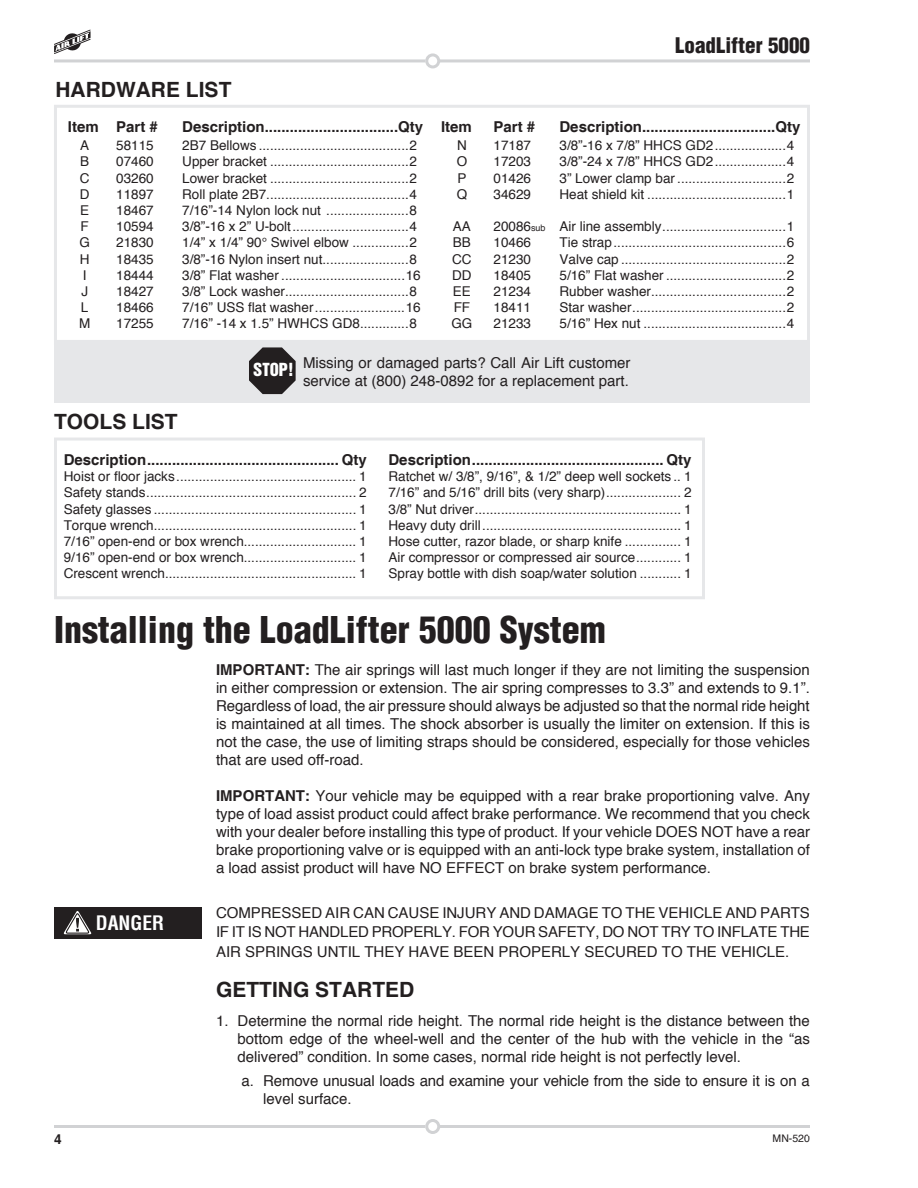
<style>
.page{position:relative;width:918px;height:1188px;background:#fff}
.page>*{position:absolute;margin:0;border:0;box-sizing:border-box;transform-origin:0 0}
.t1{font:900 condensed 36px "Helvetica";color:#231f20}
.t2{font:700 21px "Helvetica";color:#231f20}
.t3{font:900 condensed 21px "Helvetica";color:#231f20}
.t4{font:700 condensed 19.5px "Helvetica";color:#fff}
.t5{font:16.5px "Helvetica Inserat LT Std";color:#fff}
.t6{font:15px/18px "Helvetica";color:#231f20;text-align:justify}
.t7{font:700 15px "Helvetica";color:#231f20}
.t8{font:13.5px/16.2px "Helvetica";color:#231f20;text-align:justify}
.t9{font:700 13.5px "Helvetica";color:#231f20}
.t10{font:10.5px "Helvetica";color:#231f20}
.s1{font-size:9px}
.s2{font-weight:700}
</style>
<div class="page">
<hr style="left:439px;top:59px;width:371px;height:3px;background:#d1d2d4">
<div style="left:425px;top:53px;width:15px;height:15px;border:3px solid #d1d2d4;border-radius:50%"></div>
<hr style="left:54px;top:59px;width:371px;height:3px;background:#d1d2d4">
<hr style="left:439px;top:1125px;width:371px;height:3px;background:#d1d2d4">
<div style="left:425px;top:1119px;width:15px;height:15px;border:3px solid #d1d2d4;border-radius:50%"></div>
<hr style="left:54px;top:1125px;width:371px;height:3px;background:#d1d2d4">
<svg style="left:54px;top:29px;width:37px;height:25px"></svg>
<div style="left:54px;top:438px;width:651px;height:161px;border:3px solid #e6e7e9"></div>
<div style="left:54px;top:105px;width:756px;height:240px;border:3px solid #e6e7e9"></div>
<div style="left:54px;top:907px;width:148px;height:31px;background:#231f20"></div>
<svg style="left:63px;top:911px;width:29px;height:24px"></svg>
<div style="left:54px;top:340px;width:756px;height:63px;background:#e6e7e9"></div>
<svg style="left:249px;top:347px;width:47px;height:47px"></svg>
<h2 class="t2" style="left:55px;top:77px;width:178px">HARDWARE LIST</h2>
<p class="t7" style="left:68px;top:118px;width:92px">Item Part #</p>
<p class="t7" style="left:182px;top:118px;width:88px">Description................................</p>
<p class="t7" style="left:398px;top:118px;width:27px">Qty</p>
<p class="t8" style="left:80px;top:137px;width:11px">A</p>
<p class="t8" style="left:116px;top:137px;width:39px">58115</p>
<p class="t8" style="left:182px;top:137px;width:236px">2B7 Bellows ........................................2</p>
<p class="t8" style="left:80px;top:153px;width:11px">B</p>
<p class="t8" style="left:116px;top:153px;width:39px">07460</p>
<p class="t8" style="left:182px;top:153px;width:236px">Upper bracket .....................................2</p>
<p class="t8" style="left:80px;top:169px;width:11px">C</p>
<p class="t8" style="left:116px;top:169px;width:39px">03260</p>
<p class="t8" style="left:182px;top:169px;width:236px">Lower bracket .....................................2</p>
<p class="t8" style="left:80px;top:186px;width:11px">D</p>
<p class="t8" style="left:116px;top:186px;width:39px">11897</p>
<p class="t8" style="left:182px;top:186px;width:236px">Roll plate 2B7......................................4</p>
<p class="t8" style="left:80px;top:202px;width:11px">E</p>
<p class="t8" style="left:116px;top:202px;width:39px">18467</p>
<p class="t8" style="left:182px;top:202px;width:236px">7/16”-14 Nylon lock nut ......................8</p>
<p class="t8" style="left:81px;top:218px;width:10px">F</p>
<p class="t8" style="left:116px;top:218px;width:39px">10594</p>
<p class="t8" style="left:182px;top:218px;width:236px">3/8”-16 x 2” U-bolt...............................4</p>
<p class="t8" style="left:79px;top:234px;width:12px">G</p>
<p class="t8" style="left:116px;top:234px;width:39px">21830</p>
<p class="t8" style="left:182px;top:234px;width:236px">1/4” x 1/4” 90° Swivel elbow ...............2</p>
<p class="t8" style="left:80px;top:250px;width:11px">H</p>
<p class="t8" style="left:116px;top:250px;width:39px">18435</p>
<p class="t8" style="left:182px;top:250px;width:236px">3/8”-16 Nylon insert nut.......................8</p>
<p class="t8" style="left:83px;top:267px;width:5px">I</p>
<p class="t8" style="left:116px;top:267px;width:39px">18444</p>
<p class="t8" style="left:182px;top:267px;width:240px">3/8” Flat washer .................................16</p>
<p class="t8" style="left:81px;top:283px;width:8px">J</p>
<p class="t8" style="left:116px;top:283px;width:39px">18427</p>
<p class="t8" style="left:182px;top:283px;width:236px">3/8” Lock washer.................................8</p>
<p class="t8" style="left:81px;top:299px;width:9px">L</p>
<p class="t8" style="left:116px;top:299px;width:39px">18466</p>
<p class="t8" style="left:182px;top:299px;width:240px">7/16” USS flat washer........................16</p>
<p class="t8" style="left:79px;top:315px;width:13px">M</p>
<p class="t8" style="left:116px;top:315px;width:39px">17255</p>
<p class="t8" style="left:182px;top:315px;width:236px">7/16” -14 x 1.5” HWHCS GD8.............8</p>
<h2 class="t3" style="left:675px;top:32px;width:136px">LoadLifter 5000</h2>
<p class="t7" style="left:441px;top:118px;width:32px">Item</p>
<p class="t7" style="left:494px;top:118px;width:43px">Part #</p>
<p class="t7" style="left:560px;top:118px;width:88px">Description................................</p>
<p class="t7" style="left:775px;top:118px;width:27px">Qty</p>
<p class="t8" style="left:457px;top:137px;width:11px">N</p>
<p class="t8" style="left:493px;top:137px;width:39px">17187</p>
<p class="t8" style="left:559px;top:137px;width:236px">3/8”-16 x 7/8” HHCS GD2...................4</p>
<p class="t8" style="left:457px;top:153px;width:12px">O</p>
<p class="t8" style="left:493px;top:153px;width:39px">17203</p>
<p class="t8" style="left:559px;top:153px;width:236px">3/8”-24 x 7/8” HHCS GD2...................4</p>
<p class="t8" style="left:457px;top:169px;width:11px">P</p>
<p class="t8" style="left:493px;top:169px;width:39px">01426</p>
<p class="t8" style="left:559px;top:169px;width:236px">3” Lower clamp bar .............................2</p>
<p class="t8" style="left:457px;top:186px;width:12px">Q</p>
<p class="t8" style="left:493px;top:186px;width:39px">34629</p>
<p class="t8" style="left:559px;top:186px;width:236px">Heat shield kit .....................................1</p>
<p class="t8" style="left:453px;top:218px;width:20px">AA</p>
<p class="t8" style="left:493px;top:218px;width:302px">20086<span class="s1">sub</span> Air line assembly.................................1</p>
<p class="t8" style="left:453px;top:234px;width:20px">BB</p>
<p class="t8" style="left:493px;top:234px;width:39px">10466</p>
<p class="t8" style="left:559px;top:234px;width:236px">Tie strap..............................................6</p>
<p class="t8" style="left:452px;top:250px;width:21px">CC</p>
<p class="t8" style="left:493px;top:250px;width:39px">21230</p>
<p class="t8" style="left:559px;top:250px;width:236px">Valve cap ............................................2</p>
<p class="t8" style="left:452px;top:267px;width:21px">DD</p>
<p class="t8" style="left:493px;top:267px;width:39px">18405</p>
<p class="t8" style="left:559px;top:267px;width:236px">5/16” Flat washer ................................2</p>
<p class="t8" style="left:453px;top:283px;width:20px">EE</p>
<p class="t8" style="left:493px;top:283px;width:39px">21234</p>
<p class="t8" style="left:559px;top:283px;width:236px">Rubber washer....................................2</p>
<p class="t8" style="left:454px;top:299px;width:18px">FF</p>
<p class="t8" style="left:493px;top:299px;width:39px">18411</p>
<p class="t8" style="left:559px;top:299px;width:236px">Star washer.........................................2</p>
<p class="t8" style="left:451px;top:315px;width:23px">GG</p>
<p class="t8" style="left:493px;top:315px;width:39px">21233</p>
<p class="t8" style="left:559px;top:315px;width:236px">5/16” Hex nut ......................................4</p>
<p class="t5" style="left:253px;top:359px;width:42px">STOP!</p>
<p class="t6" style="left:303px;top:353px;width:329px">Missing or damaged parts? Call Air Lift customer service at (800) 248-0892 for a replacement part.</p>
<h2 class="t2" style="left:54px;top:409px;width:125px">TOOLS LIST</h2>
<p class="t7" style="left:64px;top:451px;width:88px">Description...............................................</p>
<p class="t7" style="left:342px;top:451px;width:27px">Qty</p>
<p class="t8" style="left:64px;top:468px;width:304px">Hoist or floor jacks................................................ 1<br>Safety stands........................................................ 2<br>Safety glasses ...................................................... 1<br>Torque wrench...................................................... 1<br>7/16” open-end or box wrench.............................. 1<br>9/16” open-end or box wrench.............................. 1<br>Crescent wrench................................................... 1</p>
<p class="t7" style="left:388px;top:451px;width:88px">Description...............................................</p>
<p class="t7" style="left:666px;top:451px;width:27px">Qty</p>
<p class="t8" style="left:388px;top:468px;width:305px">Ratchet w/ 3/8”, 9/16”, &amp; 1/2” deep well sockets .. 1<br>7/16” and 5/16” drill bits (very sharp).................... 2<br>3/8” Nut driver....................................................... 1<br>Heavy duty drill..................................................... 1<br>Hose cutter, razor blade, or sharp knife ............... 1<br>Air compressor or compressed air source............ 1<br>Spray bottle with dish soap/water solution ........... 1</p>
<h1 class="t1" style="left:54px;top:607px;width:553px">Installing the LoadLifter 5000 System</h1>
<h3 class="t4" style="left:96px;top:911px;width:70px">DANGER</h3>
<p class="t6" style="left:216px;top:660px;width:596px"><span class="s2">IMPORTANT:</span> The air springs will last much longer if they are not limiting the suspension in either compression or extension. The air spring compresses to 3.3” and extends to 9.1”.<br>Regardless of load, the air pressure should always be adjusted so that the normal ride height is maintained at all times. The shock absorber is usually the limiter on extension. If this is not the case, the use of limiting straps should be considered, especially for those vehicles that are used off-road.</p>
<p class="t6" style="left:216px;top:786px;width:596px"><span class="s2">IMPORTANT:</span> Your vehicle may be equipped with a rear brake proportioning valve. Any type of load assist product could affect brake performance. We recommend that you check with your dealer before installing this type of product. If your vehicle DOES NOT have a rear brake proportioning valve or is equipped with an anti-lock type brake system, installation of a load assist product will have NO EFFECT on brake system performance.</p>
<p class="t6" style="left:216px;top:902px;width:595px;line-height:19.5px">COMPRESSED AIR CAN CAUSE INJURY AND DAMAGE TO THE VEHICLE AND PARTS IF IT IS NOT HANDLED PROPERLY. FOR YOUR SAFETY, DO NOT TRY TO INFLATE THE AIR SPRINGS UNTIL THEY HAVE BEEN PROPERLY SECURED TO THE VEHICLE.</p>
<h2 class="t2" style="left:216px;top:977px;width:200px">GETTING STARTED</h2>
<p class="t6" style="left:238px;top:1011px;width:574px;text-indent:-22px">1. Determine the normal ride height. The normal ride height is the distance between the bottom edge of the wheel-well and the center of the hub with the vehicle in the “as delivered” condition. In some cases, normal ride height is not perfectly level.</p>
<p class="t6" style="left:263px;top:1072px;width:548px;text-indent:-22px">a. Remove unusual loads and examine your vehicle from the side to ensure it is on a level surface.</p>
<p class="t9" style="left:54px;top:1131px;width:9px">4</p>
<p class="t10" style="left:773px;top:1132px;width:39px">MN-520</p>
</div>
